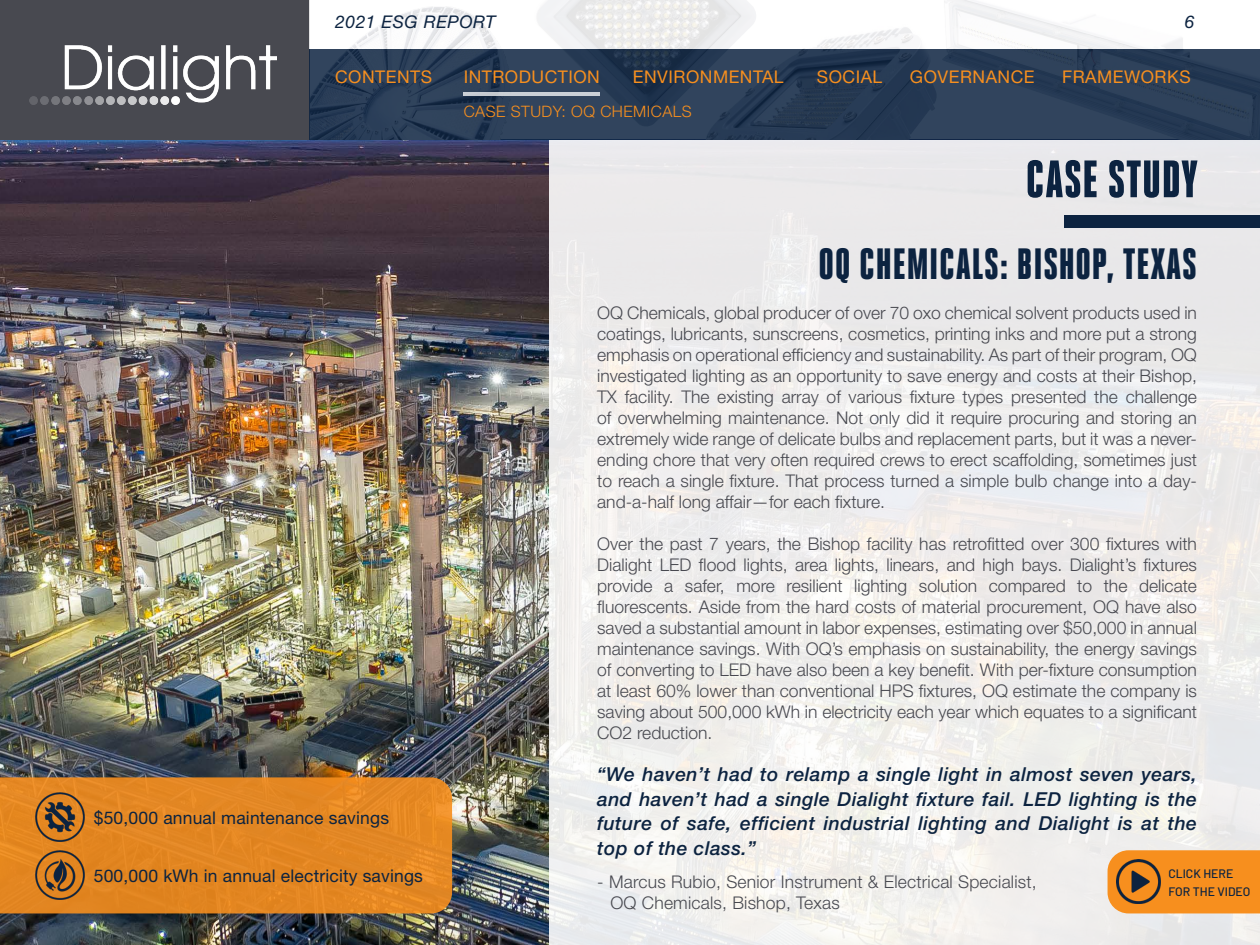
<style>
.page{position:relative;width:1260px;height:945px;background:#fff}
.page>*{position:absolute;margin:0;border:0;box-sizing:border-box;transform-origin:0 0}
.t1{font:900 52.5px "Heroic Condensed";letter-spacing:.01em;color:#0c2340}
.t2{font:900 43.75px "Heroic Condensed";letter-spacing:.015em;color:#0c2340}
.t3{font:italic 500 19.25px/24.5px "Helvetica Neue LT Std";letter-spacing:.025em;color:#0c2340;text-align:justify}
.t4{font:300 17.5px/21px "Helvetica Neue LT Std";color:#484950;text-align:justify}
.t5{font:17.5px "Helvetica Neue LT Std";letter-spacing:.01em;color:#0c2340}
.t6{font:17.5px "Helvetica Neue LT Std";letter-spacing:.03em;color:#f78f1e}
.t7{font:italic 17.5px "Helvetica Neue LT Std";letter-spacing:.03em;color:#0c2340}
.t8{font:300 15.75px "Helvetica Neue LT Std";letter-spacing:.03em;color:#f78f1e}
.t9{font:500 12.25px "Barlow";color:#0c2340}
</style>
<div class="page">
<img style="left:0;top:140px;width:549px;height:805px">
<div style="left:0;top:0;width:309px;height:140px;background:#484950"></div>
<img style="left:29px;top:45px;width:248px;height:59px">
<svg style="left:309px;top:0;width:874px;height:49px"></svg>
<svg style="left:309px;top:49px;width:951px;height:91px;background:#293c56"></svg>
<div style="left:549px;top:140px;width:711px;height:805px;background:linear-gradient(to right,#f1efee,#ecebeb)"></div>
<div style="left:1065px;top:215px;width:195px;height:13px;background:#0c2340"></div>
<div style="left:1108px;top:850px;width:152px;height:63px;background:#f78f1e"></div>
<img style="left:1117px;top:860px;width:44px;height:44px">
<hr style="left:464px;top:93px;width:136px;height:3px;background:#fff">
<svg style="left:0;top:777px;width:452px;height:136px;background:#e38622"></svg>
<img style="left:35px;top:793px;width:50px;height:49px">
<img style="left:35px;top:851px;width:50px;height:49px">
<p class="t7" style="left:335px;top:12px;width:162px">2021 ESG REPORT</p>
<p class="t7" style="left:1185px;top:12px;width:11px">6</p>
<p class="t6" style="left:335px;top:66px;width:99px">CONTENTS</p>
<p class="t6" style="left:464px;top:66px;width:138px">INTRODUCTION</p>
<p class="t6" style="left:633px;top:66px;width:152px">ENVIRONMENTAL</p>
<p class="t6" style="left:817px;top:66px;width:67px">SOCIAL</p>
<p class="t6" style="left:910px;top:66px;width:126px">GOVERNANCE</p>
<p class="t6" style="left:1062px;top:66px;width:130px">FRAMEWORKS</p>
<p class="t8" style="left:464px;top:102px;width:229px">CASE STUDY: OQ CHEMICALS</p>
<p class="t5" style="left:94px;top:807px;width:297px">$50,000 annual maintenance savings</p>
<p class="t5" style="left:94px;top:865px;width:331px">500,000 kWh in annual electricity savings</p>
<p class="t1" style="left:1026px;top:150px;width:174px">CASE STUDY</p>
<p class="t2" style="left:818px;top:240px;width:380px">OQ CHEMICALS: BISHOP, TEXAS</p>
<p class="t4" style="left:597px;top:302px;width:601px">OQ Chemicals, global producer of over 70 oxo chemical solvent products used in coatings, lubricants, sunscreens, cosmetics, printing inks and more put a strong emphasis on operational efficiency and sustainability. As part of their program, OQ investigated lighting as an opportunity to save energy and costs at their Bishop, TX facility. The existing array of various fixture types presented the challenge of overwhelming maintenance. Not only did it require procuring and storing an extremely wide range of delicate bulbs and replacement parts, but it was a never&shy;ending chore that very often required crews to erect scaffolding, sometimes just to reach a single fixture. That process turned a simple bulb change into a day&shy;and-a-half long affair—for each fixture.</p>
<p class="t4" style="left:597px;top:533px;width:601px">Over the past 7 years, the Bishop facility has retrofitted over 300 fixtures with Dialight LED flood lights, area lights, linears, and high bays. Dialight’s fixtures provide a safer, more resilient lighting solution compared to the delicate fluorescents. Aside from the hard costs of material procurement, OQ have also saved a substantial amount in labor expenses, estimating over $50,000 in annual maintenance savings. With OQ’s emphasis on sustainability, the energy savings of converting to LED have also been a key benefit. With per-fixture consumption at least 60% lower than conventional HPS fixtures, OQ estimate the company is saving about 500,000 kWh in electricity each year which equates to a significant CO2 reduction.</p>
<p class="t3" style="left:597px;top:762px;width:601px">“We haven’t had to relamp a single light in almost seven years, and haven’t had a single Dialight fixture fail. LED lighting is the future of safe, efficient industrial lighting and Dialight is at the top of the class.”</p>
<p class="t4" style="left:597px;top:871px;width:441px">- Marcus Rubio, Senior Instrument &amp; Electrical Specialist,</p>
<p class="t4" style="left:610px;top:892px;width:231px">OQ Chemicals, Bishop, Texas</p>
<p class="t9" style="left:1168px;top:866px;width:67px">CLICK HERE</p>
<p class="t9" style="left:1168px;top:884px;width:84px">FOR THE VIDEO</p>
</div>
